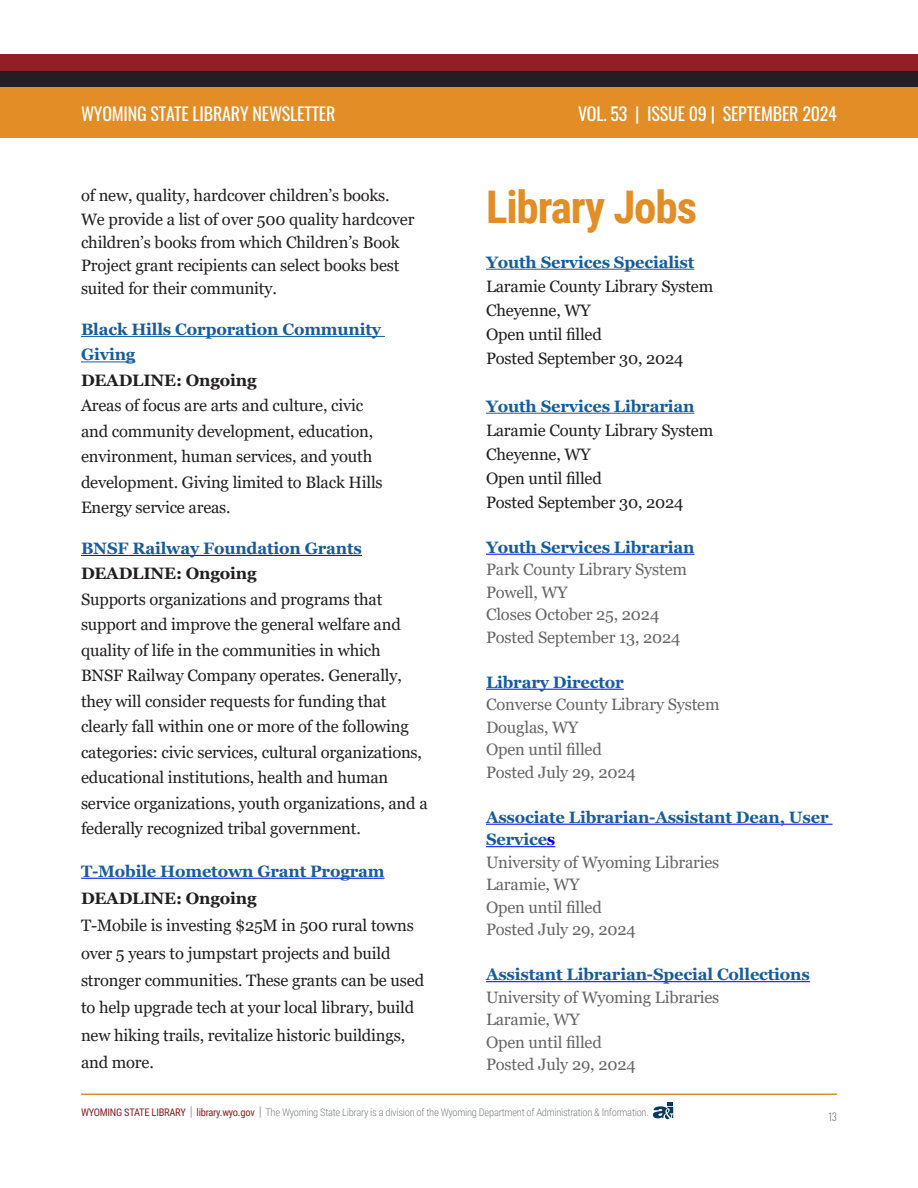
<style>
.page{position:relative;width:918px;height:1188px;background:#fff}
.page>*{position:absolute;margin:0;border:0;box-sizing:border-box;transform-origin:0 0}
.Heading_2{font:700 45px "Roboto Condensed";letter-spacing:-.025em;color:#e28d25}
.t1{font:18px "Oswald";letter-spacing:-.01em;color:#fff}
.t2{font:16.5px/25.5px "Georgia";letter-spacing:-.01em;color:#231f20}
.t3{font:16.5px/22.5px "Georgia";letter-spacing:-.01em;color:#666}
.t4{font:700 16.5px "Georgia";letter-spacing:-.01em;color:#175d9e}
.t5{font:300 10.5px "Roboto Condensed";letter-spacing:-.025em;color:#7e8083}
.t6{font:300 10.5px "Oswald";color:#7e8083}
.s1{font-weight:700;color:#175d9e}
.s2{font-weight:700}
.s3{font-weight:700;color:#00f}
.s4{font-weight:400;color:#911f23}
.s5{font-size:13.5px}
</style>
<div class="page">
<hr style="left:81px;top:1094px;width:756px;height:1px;background:#e28d25">
<svg style="left:653px;top:1102px;width:20px;height:17px"></svg>
<div style="left:0;top:77px;width:918px;height:61px;background:#e28d25"></div>
<div style="left:0;top:70px;width:918px;height:16px;background:#231f20"></div>
<div style="left:0;top:54px;width:918px;height:16px;background:#911f23"></div>
<hr style="left:81px;top:336px;width:304px;height:1px;background:#175d9e">
<hr style="left:81px;top:361px;width:54px;height:1px;background:#175d9e">
<hr style="left:81px;top:555px;width:281px;height:1px;background:#00f">
<hr style="left:81px;top:878px;width:304px;height:1px;background:#00f">
<hr style="left:486px;top:269px;width:208px;height:1px;background:#175d9e">
<hr style="left:486px;top:413px;width:208px;height:1px;background:#175d9e">
<hr style="left:486px;top:554px;width:208px;height:1px;background:#00f">
<hr style="left:486px;top:689px;width:138px;height:1px;background:#00f">
<hr style="left:486px;top:824px;width:347px;height:1px;background:#00f">
<hr style="left:486px;top:846px;width:69px;height:1px;background:#00f">
<hr style="left:486px;top:981px;width:324px;height:1px;background:#00f">
<p class="t1" style="left:81px;top:97px;width:256px">WYOMING STATE LIBRARY NEWSLETTER</p>
<p class="t1" style="left:578px;top:97px;width:260px">VOL. 53 | ISSUE 09 | SEPTEMBER 2024</p>
<p class="t2" style="left:81px;top:185px;width:335px;line-height:23.2px">of new, quality, hardcover children’s books.<br>We provide a list of over 500 quality hardcover children’s books from which Children’s Book Project grant recipients can select books best suited for their community.</p>
<p class="t2" style="left:81px;top:317px;width:303px"><span class="s1">Black Hills Corporation Community<br>Giving<br></span><span class="s2">DEADLINE: Ongoing<br></span>Areas of focus are arts and culture, civic and community development, education, environment, human services, and youth development. Giving limited to Black Hills<br>Energy service areas.</p>
<p class="t2" style="left:81px;top:536px;width:348px"><span class="s1">BNSF Railway Foundation Grants </span><span class="s2">DEADLINE: Ongoing<br></span>Supports organizations and programs that support and improve the general welfare and quality of life in the communities in which<br>BNSF Railway Company operates. Generally, they will consider requests for funding that clearly fall within one or more of the following categories: civic services, cultural organizations, educational institutions, health and human service organizations, youth organizations, and a federally recognized tribal government.</p>
<p class="t2" style="left:81px;top:858px;width:345px;line-height:27.3px"><span class="s1">T-Mobile Hometown Grant Program </span><span class="s2">DEADLINE: Ongoing<br></span>T-Mobile is investing $25M in 500 rural towns over 5 years to jumpstart projects and build stronger communities. These grants can be used to help upgrade tech at your local library, build new hiking trails, revitalize historic buildings, and more.</p>
<p class="Heading_2" style="left:486px;top:175px;width:213px">Library Jobs</p>
<p class="t4" style="left:486px;top:251px;width:210px">Youth Services Specialist</p>
<p class="t2" style="left:486px;top:274px;width:229px">Laramie County Library System</p>
<p class="t2" style="left:486px;top:298px;width:106px">Cheyenne, WY</p>
<p class="t2" style="left:486px;top:322px;width:117px">Open until filled</p>
<p class="t2" style="left:486px;top:346px;width:199px">Posted September 30, 2024</p>
<p class="t4" style="left:486px;top:395px;width:210px">Youth Services Librarian</p>
<p class="t2" style="left:486px;top:418px;width:229px">Laramie County Library System</p>
<p class="t2" style="left:486px;top:442px;width:106px">Cheyenne, WY</p>
<p class="t2" style="left:486px;top:466px;width:117px">Open until filled</p>
<p class="t2" style="left:486px;top:490px;width:199px">Posted September 30, 2024</p>
<p class="t3" style="left:486px;top:536px;width:210px"><span class="s1">Youth Services Librarian<br></span>Park County Library System<br>Powell, WY<br>Closes October 25, 2024<br>Posted September 13, 2024</p>
<p class="t3" style="left:486px;top:671px;width:235px"><span class="s1">Library Director<br></span>Converse County Library System<br>Douglas, WY<br>Open until filled<br>Posted July 29, 2024</p>
<p class="t3" style="left:486px;top:806px;width:344px"><span class="s1">Associate Librarian-Assistant Dean, User<br>Service</span><span class="s3">s<br></span>University of Wyoming Libraries<br>Laramie, WY<br>Open until filled<br>Posted July 29, 2024</p>
<p class="t3" style="left:486px;top:964px;width:325px"><span class="s1">Assistant Librarian-Special Collections<br></span>University of Wyoming Libraries<br>Laramie, WY<br>Open until filled<br>Posted July 29, 2024</p>
<p class="t5" style="left:81px;top:1105px;width:569px"><span class="s4">WYOMING STATE LIBRARY</span> <span class="s5">|</span> <span class="s4">library.wyo.gov</span> <span class="s5">|</span> The Wyoming State Library is a division of the Wyoming Department of Administration &amp; Information.</p>
<p class="t6" style="left:828px;top:1107px;width:10px">13</p>
</div>
